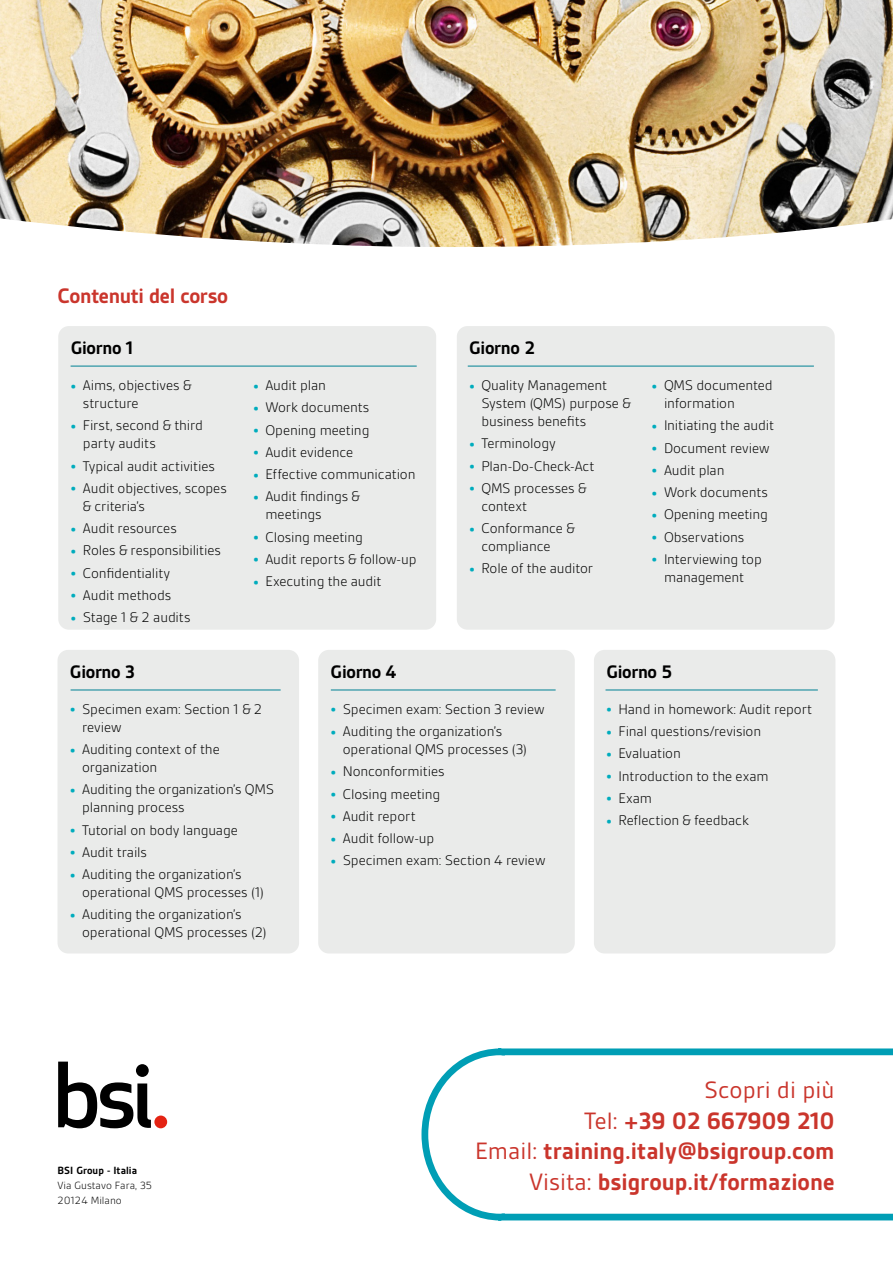
<style>
.page{position:relative;width:893px;height:1263px;background:#fff}
.page>*{position:absolute;margin:0;border:0;box-sizing:border-box;transform-origin:0 0}
.t1{font:700 25.5px/30.6px "BSI Gesta";color:#ca352c;text-align:right}
.t2{font:700 22.5px "BSI Gesta";letter-spacing:-.015em;color:#ca352c}
.t3{font:700 19.5px "BSI Gesta";letter-spacing:-.015em;color:#000}
.t4{font:300 15px/18px "BSI Gesta";letter-spacing:-.01em;color:#000}
.t5{font:300 11.25px/15px "BSI Gesta";color:#000}
.t6{font:700 11.25px "BSI Gesta";color:#000}
.s1{font-weight:700;font-size:16.5px;color:#00acbd}
.s2{font-weight:400}
</style>
<div class="page">
<div style="left:58px;top:326px;width:378px;height:304px;background:#eaebea;border-radius:11px"></div>
<div style="left:457px;top:326px;width:378px;height:304px;background:#eaebea;border-radius:11px"></div>
<div style="left:58px;top:650px;width:241px;height:303px;background:#eaebea;border-radius:11px"></div>
<div style="left:594px;top:650px;width:241px;height:303px;background:#eaebea;border-radius:11px"></div>
<div style="left:318px;top:650px;width:257px;height:303px;background:#eaebea;border-radius:11px"></div>
<svg style="left:58px;top:1061px;width:93px;height:67px"></svg>
<div style="left:154px;top:1115px;width:13px;height:13px;background:#e42313;border-radius:50%"></div>
<svg style="left:421px;top:1048px;width:472px;height:173px"></svg>
<img style="left:0;top:0;width:893px;height:247px">
<hr style="left:71px;top:366px;width:346px;height:1px;background:#008193">
<hr style="left:71px;top:690px;width:210px;height:1px;background:#008193">
<hr style="left:331px;top:690px;width:225px;height:1px;background:#008193">
<hr style="left:605px;top:690px;width:213px;height:1px;background:#008193">
<hr style="left:468px;top:366px;width:346px;height:1px;background:#008193">
<h2 class="t2" style="left:58px;top:284px;width:172px">Contenuti del corso</h2>
<h3 class="t3" style="left:71px;top:337px;width:64px">Giorno 1</h3>
<h3 class="t3" style="left:469px;top:337px;width:67px">Giorno 2</h3>
<p class="t4" style="left:83px;top:376px;width:110px;text-indent:-13px"><span class="s1">•</span> Aims, objectives &amp; structure</p>
<p class="t4" style="left:83px;top:417px;width:122px;text-indent:-13px"><span class="s1">•</span> First, second &amp; third party audits</p>
<p class="t4" style="left:70px;top:457px;width:146px"><span class="s1">•</span> Typical audit activities</p>
<p class="t4" style="left:83px;top:479px;width:145px;text-indent:-13px"><span class="s1">•</span> Audit objectives, scopes &amp; criteria’s</p>
<p class="t4" style="left:70px;top:519px;width:108px"><span class="s1">•</span> Audit resources</p>
<p class="t4" style="left:70px;top:542px;width:152px"><span class="s1">•</span> Roles &amp; responsibilities</p>
<p class="t4" style="left:70px;top:564px;width:102px"><span class="s1">•</span> Confidentiality</p>
<p class="t4" style="left:70px;top:586px;width:103px"><span class="s1">•</span> Audit methods</p>
<p class="t4" style="left:70px;top:608px;width:122px"><span class="s1">•</span> Stage 1 &amp; 2 audits</p>
<p class="t4" style="left:253px;top:376px;width:75px"><span class="s1">•</span> Audit plan</p>
<p class="t4" style="left:253px;top:399px;width:118px"><span class="s1">•</span> Work documents</p>
<p class="t4" style="left:253px;top:421px;width:118px"><span class="s1">•</span> Opening meeting</p>
<p class="t4" style="left:253px;top:443px;width:102px"><span class="s1">•</span> Audit evidence</p>
<p class="t4" style="left:253px;top:465px;width:164px"><span class="s1">•</span> Effective communication</p>
<p class="t4" style="left:265px;top:488px;width:96px;text-indent:-13px"><span class="s1">•</span> Audit findings &amp; meetings</p>
<p class="t4" style="left:253px;top:528px;width:112px"><span class="s1">•</span> Closing meeting</p>
<p class="t4" style="left:253px;top:550px;width:165px"><span class="s1">•</span> Audit reports &amp; follow-up</p>
<p class="t4" style="left:253px;top:572px;width:130px"><span class="s1">•</span> Executing the audit</p>
<p class="t4" style="left:481px;top:376px;width:151px;text-indent:-13px"><span class="s1">•</span> Quality Management<br>System (QMS) purpose &amp; business benefits</p>
<p class="t4" style="left:469px;top:435px;width:89px"><span class="s1">•</span> Terminology</p>
<p class="t4" style="left:469px;top:457px;width:127px"><span class="s1">•</span> Plan-Do-Check-Act</p>
<p class="t4" style="left:481px;top:479px;width:106px;text-indent:-13px"><span class="s1">•</span> QMS processes &amp; context</p>
<p class="t4" style="left:481px;top:519px;width:95px;text-indent:-13px"><span class="s1">•</span> Conformance &amp; compliance</p>
<p class="t4" style="left:469px;top:560px;width:126px"><span class="s1">•</span> Role of the auditor</p>
<p class="t4" style="left:664px;top:376px;width:110px;text-indent:-13px"><span class="s1">•</span> QMS documented information</p>
<p class="t4" style="left:651px;top:417px;width:124px"><span class="s1">•</span> Initiating the audit</p>
<p class="t4" style="left:651px;top:439px;width:120px"><span class="s1">•</span> Document review</p>
<p class="t4" style="left:651px;top:461px;width:75px"><span class="s1">•</span> Audit plan</p>
<p class="t4" style="left:651px;top:483px;width:118px"><span class="s1">•</span> Work documents</p>
<p class="t4" style="left:651px;top:506px;width:118px"><span class="s1">•</span> Opening meeting</p>
<p class="t4" style="left:651px;top:528px;width:94px"><span class="s1">•</span> Observations</p>
<p class="t4" style="left:651px;top:550px;width:112px;text-align:center"><span class="s1">•</span> Interviewing top management</p>
<h3 class="t3" style="left:70px;top:661px;width:67px">Giorno 3</h3>
<h3 class="t3" style="left:331px;top:661px;width:67px">Giorno 4</h3>
<h3 class="t3" style="left:606px;top:661px;width:67px">Giorno 5</h3>
<p class="t4" style="left:82px;top:700px;width:182px;text-indent:-13px"><span class="s1">•</span> Specimen exam: Section 1 &amp; 2 review</p>
<p class="t4" style="left:82px;top:740px;width:139px;text-indent:-13px"><span class="s1">•</span> Auditing context of the organization</p>
<p class="t4" style="left:82px;top:781px;width:193px;text-indent:-13px"><span class="s1">•</span> Auditing the organization’s QMS planning process</p>
<p class="t4" style="left:69px;top:821px;width:170px"><span class="s1">•</span> Tutorial on body language</p>
<p class="t4" style="left:69px;top:843px;width:79px"><span class="s1">•</span> Audit trails</p>
<p class="t4" style="left:82px;top:865px;width:183px;text-indent:-13px"><span class="s1">•</span> Auditing the organization’s operational QMS processes (1)</p>
<p class="t4" style="left:82px;top:906px;width:186px;text-indent:-13px"><span class="s1">•</span> Auditing the organization’s operational QMS processes (2)</p>
<p class="t6" style="left:58px;top:1164px;width:81px">BSI Group - Italia</p>
<p class="t5" style="left:58px;top:1177px;width:96px">Via Gustavo Fara, 35<br>20124 Milano</p>
<p class="t4" style="left:330px;top:700px;width:216px"><span class="s1">•</span> Specimen exam: Section 3 review</p>
<p class="t4" style="left:343px;top:722px;width:185px;text-indent:-13px"><span class="s1">•</span> Auditing the organization’s operational QMS processes (3)</p>
<p class="t4" style="left:330px;top:763px;width:116px"><span class="s1">•</span> Nonconformities</p>
<p class="t4" style="left:330px;top:785px;width:112px"><span class="s1">•</span> Closing meeting</p>
<p class="t4" style="left:330px;top:807px;width:87px"><span class="s1">•</span> Audit report</p>
<p class="t4" style="left:330px;top:829px;width:106px"><span class="s1">•</span> Audit follow-up</p>
<p class="t4" style="left:330px;top:852px;width:217px"><span class="s1">•</span> Specimen exam: Section 4 review</p>
<p class="t4" style="left:606px;top:700px;width:208px"><span class="s1">•</span> Hand in homework: Audit report</p>
<p class="t4" style="left:606px;top:722px;width:157px"><span class="s1">•</span> Final questions/revision</p>
<p class="t4" style="left:606px;top:745px;width:77px"><span class="s1">•</span> Evaluation</p>
<p class="t4" style="left:606px;top:767px;width:164px"><span class="s1">•</span> Introduction to the exam</p>
<p class="t4" style="left:606px;top:789px;width:48px"><span class="s1">•</span> Exam</p>
<p class="t4" style="left:606px;top:811px;width:144px"><span class="s1">•</span> Reflection &amp; feedback</p>
<h1 class="t1" style="left:475px;top:1074px;width:361px"><span class="s2">Scopri di più<br>Tel:</span> +39 02 667909 210<br><span class="s2">Email:</span> training.italy@bsigroup.com<br><span class="s2">Visita:</span> bsigroup.it/formazione</h1>
</div>
